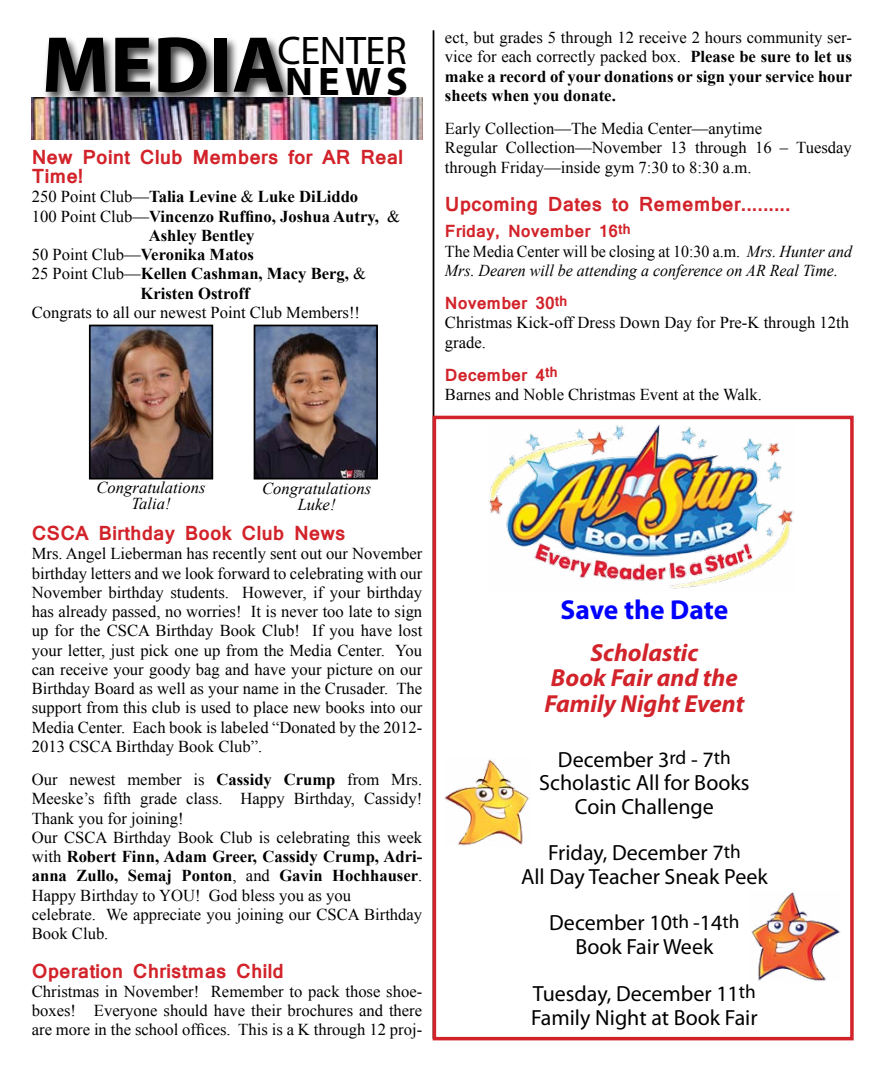
<style>
.page{position:relative;width:882px;height:1071px;background:#fff}
.page>*{position:absolute;margin:0;border:0;box-sizing:border-box;transform-origin:0 0}
.t1{font:700 80.15px "Myriad";color:#000}
.t2{font:40.07px "Myriad";letter-spacing:-.01em;color:#000}
.t3{font:700 27.47px "Myriad Pro";letter-spacing:-.005em;color:#00f}
.t4{font:italic 700 24.68px/25.4px "Myriad Pro";color:#d2232a;text-align:center}
.t5{font:22.05px/23.4px "Myriad Pro";color:#000;text-align:center}
.t6{font:700 19.25px/19.2px "Mangal";color:#d2232a}
.t7{font:16.62px/19.2px "Times New Roman";color:#000}
.t8{font:700 16.62px/19.2px "Times New Roman";color:#000;text-align:justify}
.t9{font:italic 16.62px/19.2px "Times New Roman";color:#000;scale:.96 1}
.t10{font:700 16.62px "Mangal";color:#d2232a}
.t11{font:italic 16.62px/15.8px "Times New Roman";color:#000;text-align:center}
.s1{font-size:40.07px}
.s2{font-weight:400}
.s3{font-style:normal}
.s4{font-weight:700}
.s5{font-size:19.25px}
</style>
<div class="page">
<hr style="left:433px;top:30px;width:1px;height:1009px;background:#000">
<div style="left:42px;top:34px;width:254px;height:65px;background:#000;opacity:.75"></div>
<img style="left:32px;top:98px;width:390px;height:41px">
<img style="left:92px;top:328px;width:118px;height:149px">
<div style="left:89px;top:325px;width:124px;height:155px;border:2px solid #000"></div>
<img style="left:488px;top:425px;width:305px;height:164px">
<div style="left:433px;top:416px;width:421px;height:624px;border:4px solid #d2232a"></div>
<img style="left:751px;top:892px;width:90px;height:89px">
<img style="left:444px;top:759px;width:85px;height:87px">
<img style="left:257px;top:328px;width:118px;height:149px">
<div style="left:254px;top:325px;width:124px;height:155px;border:2px solid #000"></div>
<h2 class="t2" style="left:277px;top:31px;width:131px">CENTER</h2>
<h1 class="t1" style="left:42px;top:24px;width:368px">MEDIA <span class="s1">NEWS</span></h1>
<p class="t6" style="left:32px;top:146px;width:373px">New Point Club Members for AR Real<br>Time!</p>
<p class="t8" style="left:32px;top:187px;width:328px"><span class="s2">250 Point Club—</span>Talia Levine <span class="s2">&amp;</span> Luke DiLiddo</p>
<p class="t8" style="left:32px;top:206px;width:370px"><span class="s2">100 Point Club—</span>Vincenzo Ruffino, Joshua Autry, <span class="s2">&amp;</span></p>
<p class="t8" style="left:149px;top:225px;width:107px">Ashley Bentley</p>
<p class="t8" style="left:32px;top:244px;width:224px"><span class="s2">50 Point Club—</span>Veronika Matos</p>
<p class="t8" style="left:32px;top:264px;width:336px"><span class="s2">25 Point Club—</span>Kellen Cashman, Macy Berg, <span class="s2">&amp;</span></p>
<p class="t8" style="left:141px;top:283px;width:111px">Kristen Ostroff</p>
<p class="t7" style="left:32px;top:302px;width:330px">Congrats to all our newest Point Club Members!!</p>
<p class="t8" style="left:445px;top:28px;width:409px"><span class="s2">ect, but grades 5 through 12 receive 2 hours community ser&shy;vice for each correctly packed box.</span> Please be sure to let us make a record of your donations or sign your service hour sheets when you donate.</p>
<p class="t7" style="left:445px;top:119px;width:408px">Early Collection—The Media Center—anytime<br>Regular Collection—November 13 through 16 – Tuesday through Friday—inside gym 7:30 to 8:30 a.m.</p>
<p class="t6" style="left:445px;top:194px;width:347px">Upcoming Dates to Remember.........</p>
<p class="t10" style="left:445px;top:216px;width:187px">Friday, November 16<sup>th</sup></p>
<p class="t9" style="left:445px;top:241px;width:426px"><span class="s3">The Media Center will be closing at 10:30 a.m.</span> Mrs. Hunter and<br>Mrs. Dearen will be attending a conference on AR Real Time.</p>
<p class="t10" style="left:445px;top:288px;width:124px">November 30<sup>th</sup></p>
<p class="t7" style="left:445px;top:313px;width:406px">Christmas Kick-off Dress Down Day for Pre-K through 12th grade.</p>
<p class="t10" style="left:445px;top:360px;width:114px">December 4<sup>th</sup></p>
<p class="t7" style="left:445px;top:385px;width:318px">Barnes and Noble Christmas Event at the Walk.</p>
<p class="t11" style="left:97px;top:479px;width:111px">Congratulations<br>Talia!</p>
<p class="t11" style="left:262px;top:480px;width:111px">Congratulations<br>Luke!</p>
<p class="t6" style="left:32px;top:523px;width:315px">CSCA Birthday Book Club News</p>
<p class="t7" style="left:32px;top:544px;width:392px;text-align:justify">Mrs. Angel Lieberman has recently sent out our November birthday letters and we look forward to celebrating with our November birthday students. However, if your birthday has already passed, no worries! It is never too late to sign up for the CSCA Birthday Book Club! If you have lost your letter, just pick one up from the Media Center. You can receive your goody bag and have your picture on our Birthday Board as well as your name in the Crusader. The support from this club is used to place new books into our Media Center. Each book is labeled “Donated by the 2012- 2013 CSCA Birthday Book Club”.</p>
<p class="t7" style="left:32px;top:770px;width:392px">Our newest member is <span class="s4">Cassidy Crump</span> from Mrs.<br>Meeske’s fifth grade class. Happy Birthday, Cassidy!<br>Thank you for joining!<br>Our CSCA Birthday Book Club is celebrating this week with <span class="s4">Robert Finn, Adam Greer, Cassidy Crump, Adri&shy;anna Zullo, Semaj Ponton</span>, and <span class="s4">Gavin Hochhauser</span>.<br>Happy Birthday to YOU! God bless you as you<br>celebrate. We appreciate you joining our CSCA Birthday Book Club.</p>
<p class="t6" style="left:32px;top:960px;width:254px">Operation Christmas Child</p>
<p class="t7" style="left:32px;top:981px;width:392px;text-align:justify">Christmas in November! Remember to pack those shoe&shy;boxes! Everyone should have their brochures and there are more in the school offices. This is a K through 12 proj-</p>
<h3 class="t3" style="left:561px;top:591px;width:169px">Save the Date</h3>
<h3 class="t4" style="left:544px;top:639px;width:202px">Scholastic<br>Book Fair and the<br>Family Night Event</h3>
<h3 class="t5" style="left:539px;top:747px;width:212px">December 3<span class="s5">rd</span> - 7<span class="s5">th<br></span>Scholastic All for Books<br>Coin Challenge</h3>
<h3 class="t5" style="left:521px;top:841px;width:248px">Friday, December 7<span class="s5">th<br></span>All Day Teacher Sneak Peek</h3>
<h3 class="t5" style="left:549px;top:911px;width:192px">December 10<span class="s5">th</span> -14<span class="s5">th<br></span>Book Fair Week</h3>
<h3 class="t5" style="left:531px;top:980px;width:228px;line-height:24.7px;text-align:left">Tuesday, December 11<span class="s5">th<br></span>Family Night at Book Fair</h3>
</div>
